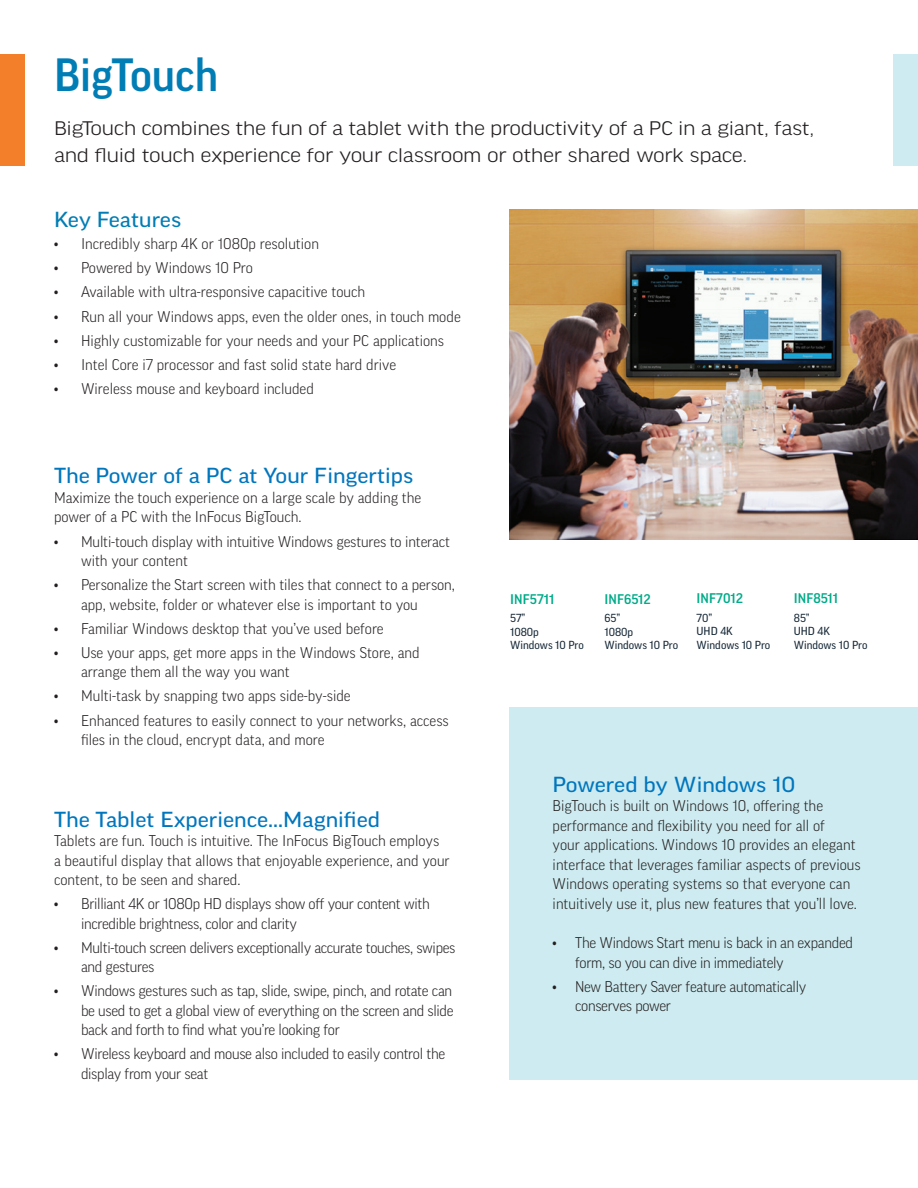
<style>
.page{position:relative;width:918px;height:1188px;background:#fff}
.page>*{position:absolute;margin:0;border:0;box-sizing:border-box;transform-origin:0 0}
.t1{font:500 45px "Good Pro";color:#007db5}
.t2{font:300 expanded 21px/27px "Good Headline Pro";letter-spacing:-.02em;color:#231f20}
.t3{font:expanded 21px "Good Pro";color:#0076be}
.t4{font:expanded 21px "Good Pro";letter-spacing:-.005em;color:#007db5}
.t5{font:300 15px/19.5px "Good Pro";color:#231f20}
.t6{font:300 15px/19.5px "Good Pro";letter-spacing:-.02em;color:#231f20}
.t7{font:300 15px/19.5px "Good Pro";letter-spacing:-.025em;color:#231f20}
.t8{font:500 13.5px "Good Pro";letter-spacing:.005em;color:#00ab89}
.t9{font:11.25px "Good Pro";color:#172938}
</style>
<div class="page">
<div style="left:510px;top:707px;width:408px;height:373px;background:#cdebf0"></div>
<div style="left:0;top:54px;width:25px;height:112px;background:#f47f2a"></div>
<div style="left:893px;top:54px;width:25px;height:112px;background:#cdebf0"></div>
<img style="left:510px;top:210px;width:408px;height:330px">
<p class="t1" style="left:54px;top:50px;width:165px">BigTouch</p>
<p class="t2" style="left:54px;top:115px;width:762px">BigTouch combines the fun of a tablet with the productivity of a PC in a giant, fast, and fluid touch experience for your classroom or other shared work space.</p>
<p class="t4" style="left:54px;top:207px;width:129px">Key Features</p>
<p class="t5" style="left:54px;top:234px;width:267px">• Incredibly sharp 4K or 1080p resolution</p>
<p class="t5" style="left:54px;top:258px;width:201px">• Powered by Windows 10 Pro</p>
<p class="t5" style="left:54px;top:282px;width:313px">• Available with ultra-responsive capacitive touch</p>
<p class="t5" style="left:54px;top:306px;width:408px">• Run all your Windows apps, even the older ones, in touch mode</p>
<p class="t5" style="left:54px;top:330px;width:392px">• Highly customizable for your needs and your PC applications</p>
<p class="t5" style="left:54px;top:355px;width:344px">• Intel Core i7 processor and fast solid state hard drive</p>
<p class="t5" style="left:54px;top:379px;width:261px">• Wireless mouse and keyboard included</p>
<p class="t3" style="left:54px;top:464px;width:361px">The Power of a PC at Your Fingertips</p>
<p class="t5" style="left:54px;top:488px;width:369px">Maximize the touch experience on a large scale by adding the power of a PC with the InFocus BigTouch.</p>
<p class="t5" style="left:81px;top:531px;width:370px;text-indent:-27px">• Multi-touch display with intuitive Windows gestures to interact with your content</p>
<p class="t5" style="left:81px;top:575px;width:375px;text-indent:-27px">• Personalize the Start screen with tiles that connect to a person, app, website, folder or whatever else is important to you</p>
<p class="t5" style="left:54px;top:619px;width:331px">• Familiar Windows desktop that you’ve used before</p>
<p class="t5" style="left:81px;top:643px;width:340px;text-indent:-27px">• Use your apps, get more apps in the Windows Store, and arrange them all the way you want</p>
<p class="t5" style="left:54px;top:686px;width:298px">• Multi-task by snapping two apps side-by-side</p>
<p class="t5" style="left:81px;top:710px;width:369px;text-indent:-27px">• Enhanced features to easily connect to your networks, access files in the cloud, encrypt data, and more</p>
<p class="t3" style="left:54px;top:807px;width:328px">The Tablet Experience…Magnified</p>
<p class="t5" style="left:54px;top:831px;width:397px">Tablets are fun. Touch is intuitive. The InFocus BigTouch employs a beautiful display that allows that enjoyable experience, and your content, to be seen and shared.</p>
<p class="t6" style="left:81px;top:894px;width:350px;text-indent:-27px">• Brilliant 4K or 1080p HD displays show off your content with incredible brightness, color and clarity</p>
<p class="t7" style="left:81px;top:938px;width:376px;text-indent:-27px">• Multi-touch screen delivers exceptionally accurate touches, swipes and gestures</p>
<p class="t5" style="left:81px;top:981px;width:374px;text-align:justify;text-indent:-27px">• Windows gestures such as tap, slide, swipe, pinch, and rotate can be used to get a global view of everything on the screen and slide back and forth to find what you’re looking for</p>
<p class="t6" style="left:81px;top:1044px;width:366px;text-indent:-27px">• Wireless keyboard and mouse also included to easily control the display from your seat</p>
<p class="t8" style="left:510px;top:591px;width:46px">INF5711</p>
<p class="t9" style="left:510px;top:612px;width:17px">57”</p>
<p class="t9" style="left:510px;top:625px;width:30px">1080p</p>
<p class="t9" style="left:510px;top:639px;width:75px">Windows 10 Pro</p>
<p class="t8" style="left:604px;top:591px;width:48px">INF6512</p>
<p class="t9" style="left:604px;top:612px;width:17px">65”</p>
<p class="t9" style="left:604px;top:625px;width:30px">1080p</p>
<p class="t9" style="left:604px;top:639px;width:75px">Windows 10 Pro</p>
<p class="t8" style="left:697px;top:591px;width:48px">INF7012</p>
<p class="t9" style="left:697px;top:611px;width:17px">70”</p>
<p class="t9" style="left:697px;top:625px;width:38px">UHD 4K</p>
<p class="t9" style="left:697px;top:638px;width:75px">Windows 10 Pro</p>
<p class="t8" style="left:794px;top:591px;width:46px">INF8511</p>
<p class="t9" style="left:794px;top:611px;width:18px">85”</p>
<p class="t9" style="left:794px;top:625px;width:38px">UHD 4K</p>
<p class="t9" style="left:794px;top:638px;width:75px">Windows 10 Pro</p>
<p class="t3" style="left:553px;top:772px;width:244px">Powered by Windows 10</p>
<p class="t5" style="left:553px;top:796px;width:310px">BigTouch is built on Windows 10, offering the performance and flexibility you need for all of<br>your applications. Windows 10 provides an elegant interface that leverages familiar aspects of previous Windows operating systems so that everyone can intuitively use it, plus new features that you’ll love.</p>
<p class="t6" style="left:575px;top:933px;width:279px;text-indent:-22px">• The Windows Start menu is back in an expanded form, so you can dive in immediately</p>
<p class="t6" style="left:575px;top:977px;width:233px;text-indent:-22px">• New Battery Saver feature automatically conserves power</p>
</div>
